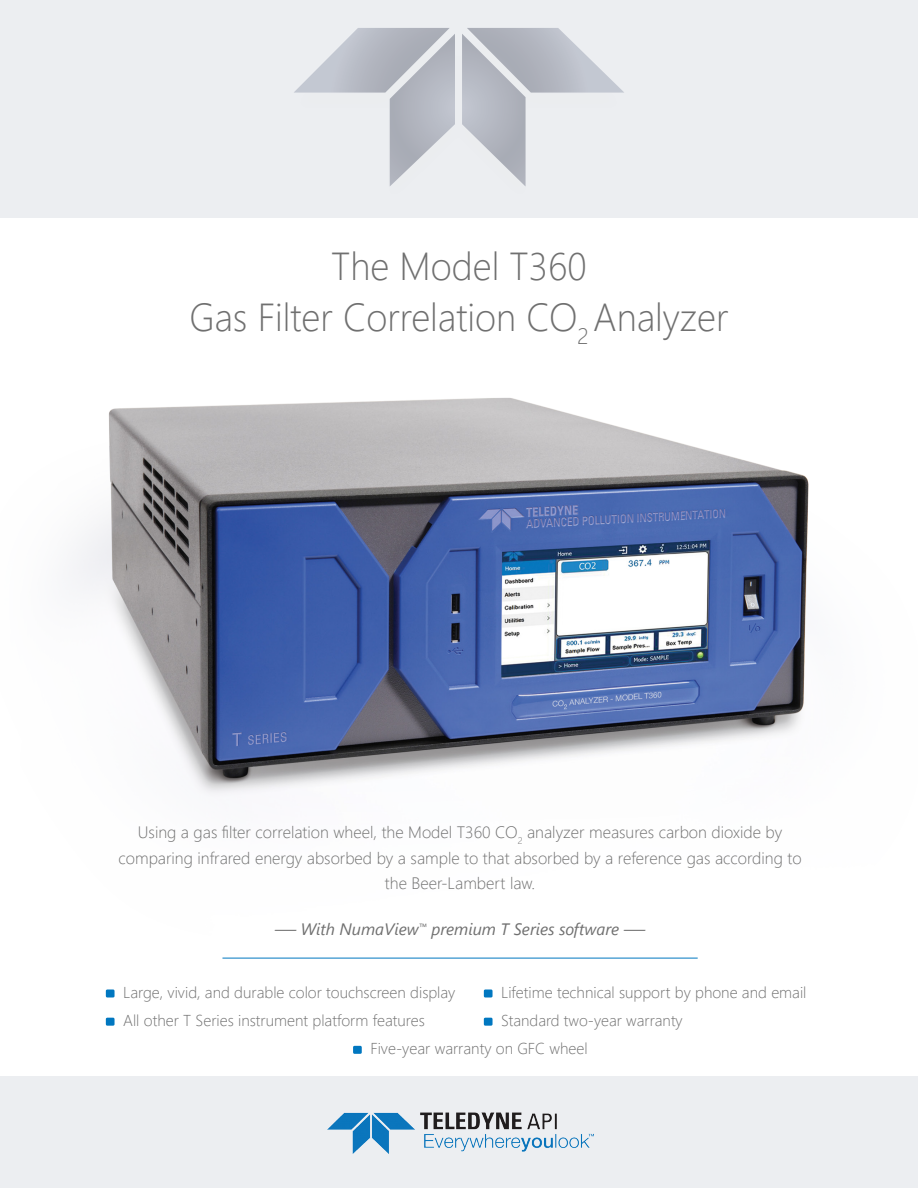
<style>
.page{position:relative;width:918px;height:1188px;background:#fff}
.page>*{position:absolute;margin:0;border:0;box-sizing:border-box;transform-origin:0 0}
.t1{font:300 39px "Segoe UI";color:#707070;scale:.96 1}
.Front_Page_Body_Copy{font:300 16.5px/25.5px "Segoe UI";color:#707070;text-align:center}
.t2{font:italic 16.5px "Segoe UI";color:#707070;scale:1.3 1}
.t3{font:300 15.75px "Segoe UI";color:#707070}
.t4{font:300 15.6px "Segoe UI";color:#707070}
</style>
<div class="page">
<img style="left:71px;top:398px;width:738px;height:560px">
<div style="left:0;top:1077px;width:918px;height:111px;background:#eceef1"></div>
<div style="left:0;top:0;width:918px;height:217px;background:#eceef1"></div>
<svg style="left:294px;top:28px;width:330px;height:158px"></svg>
<div style="left:106px;top:990px;width:9px;height:8px;background:#0077c0;border-radius:2px"></div>
<div style="left:484px;top:990px;width:9px;height:8px;background:#0077c0;border-radius:2px"></div>
<div style="left:106px;top:1018px;width:9px;height:8px;background:#0077c0;border-radius:2px"></div>
<div style="left:484px;top:1018px;width:9px;height:8px;background:#0077c0;border-radius:2px"></div>
<div style="left:353px;top:1046px;width:9px;height:8px;background:#0077c0;border-radius:2px"></div>
<hr style="left:222px;top:958px;width:476px;height:1px;background:#0077c0">
<img style="left:328px;top:1112px;width:265px;height:42px">
<p class="t1" style="left:331px;top:229px;width:267px">The Model T360</p>
<p class="t1" style="left:189px;top:280px;width:563px">Gas Filter Correlation CO<sub>2</sub> Analyzer</p>
<p class="Front_Page_Body_Copy" style="left:119px;top:818px;width:685px">Using a gas filter correlation wheel, the Model T360 CO<sub>2</sub> analyzer measures carbon dioxide by comparing infrared energy absorbed by a sample to that absorbed by a reference gas according to the Beer-Lambert law.</p>
<p class="t2" style="left:275px;top:914px;width:286px">— With NumaView<sup>™</sup> premium T Series software —</p>
<p class="t3" style="left:123px;top:977px;width:334px">Large, vivid, and durable color touchscreen display</p>
<p class="t3" style="left:501px;top:977px;width:307px">Lifetime technical support by phone and email</p>
<p class="t3" style="left:123px;top:1005px;width:303px">All other T Series instrument platform features</p>
<p class="t4" style="left:501px;top:1005px;width:183px">Standard two-year warranty</p>
<p class="t3" style="left:370px;top:1033px;width:219px">Five-year warranty on GFC wheel</p>
</div>
